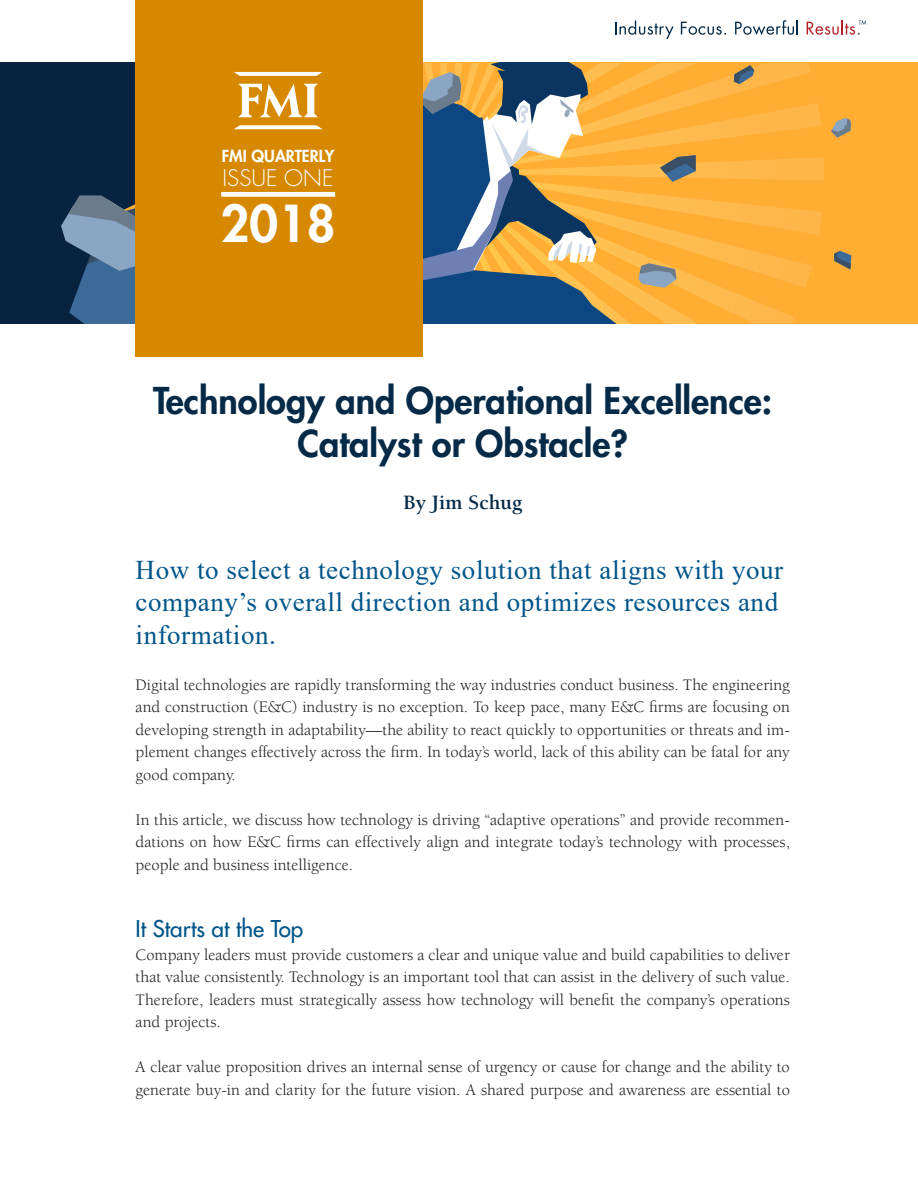
<style>
.page{position:relative;width:918px;height:1188px;background:#fff}
.page>*{position:absolute;margin:0;border:0;box-sizing:border-box;transform-origin:0 0}
.t1{font:800 49.5px "Futura Std";color:#fff}
.TITLELine{font:800 36px/43.2px "Futura Std";color:#042a47;text-align:center}
.INTRODUCTION{font:27px/32.4px "Times New Roman";letter-spacing:.02em;color:#01558a}
.SUBTITLES_Level1{font:500 22.5px "Futura Std";color:#01558a}
.t2{font:300 22.2px "Futura Std";color:#fff}
.AUTHORLine{font:700 21px "Berkeley Std";color:#042a47}
.MAINBODY{font:16.5px/22.5px "Berkeley Std";color:#231f20;text-align:justify}
.t3{font:800 16.2px "Futura Std";color:#fff}
</style>
<div class="page">
<div style="left:0;top:63px;width:918px;height:261px;background:#ffad33"></div>
<img style="left:597px;top:63px;width:227px;height:261px">
<svg style="left:734px;top:65px;width:20px;height:19px"></svg>
<svg style="left:597px;top:83px;width:124px;height:241px"></svg>
<div style="left:0;top:63px;width:45px;height:261px;background:#072340"></div>
<svg style="left:831px;top:118px;width:20px;height:20px"></svg>
<svg style="left:638px;top:263px;width:38px;height:25px"></svg>
<svg style="left:660px;top:155px;width:36px;height:27px"></svg>
<svg style="left:834px;top:251px;width:17px;height:18px"></svg>
<div style="left:136px;top:0;width:287px;height:356px;background:#d68900"></div>
<svg style="left:45px;top:63px;width:552px;height:261px"></svg>
<svg style="left:615px;top:20px;width:59px;height:19px"></svg>
<svg style="left:681px;top:22px;width:45px;height:13px"></svg>
<svg style="left:735px;top:20px;width:63px;height:15px"></svg>
<svg style="left:807px;top:20px;width:59px;height:15px"></svg>
<p class="t3" style="left:222px;top:145px;width:114px">FMI QUARTERLY</p>
<p class="t2" style="left:223px;top:164px;width:112px">ISSUE ONE</p>
<p class="t1" style="left:221px;top:192px;width:116px">2018</p>
<p class="TITLELine" style="left:153px;top:379px;width:621px">Technology and Operational Excellence:<br>Catalyst or Obstacle?</p>
<p class="AUTHORLine" style="left:403px;top:491px;width:120px">By Jim Schug</p>
<p class="INTRODUCTION" style="left:136px;top:553px;width:649px">How to select a technology solution that aligns with your company’s overall direction and optimizes resources and information.</p>
<p class="MAINBODY" style="left:136px;top:674px;width:656px">Digital technologies are rapidly transforming the way industries conduct business. The engineering and construction (E&amp;C) industry is no exception. To keep pace, many E&amp;C firms are focusing on developing strength in adaptability—the ability to react quickly to opportunities or threats and im&shy;plement changes effectively across the firm. In today’s world, lack of this ability can be fatal for any good company.</p>
<p class="MAINBODY" style="left:136px;top:809px;width:656px">In this article, we discuss how technology is driving “adaptive operations” and provide recommen&shy;dations on how E&amp;C firms can effectively align and integrate today’s technology with processes, people and business intelligence.</p>
<p class="SUBTITLES_Level1" style="left:136px;top:915px;width:169px">It Starts at the Top</p>
<p class="MAINBODY" style="left:136px;top:944px;width:656px">Company leaders must provide customers a clear and unique value and build capabilities to deliver that value consistently. Technology is an important tool that can assist in the delivery of such value.<br>Therefore, leaders must strategically assess how technology will benefit the company’s operations and projects.</p>
<p class="MAINBODY" style="left:136px;top:1056px;width:656px">A clear value proposition drives an internal sense of urgency or cause for change and the ability to generate buy-in and clarity for the future vision. A shared purpose and awareness are essential to</p>
</div>
